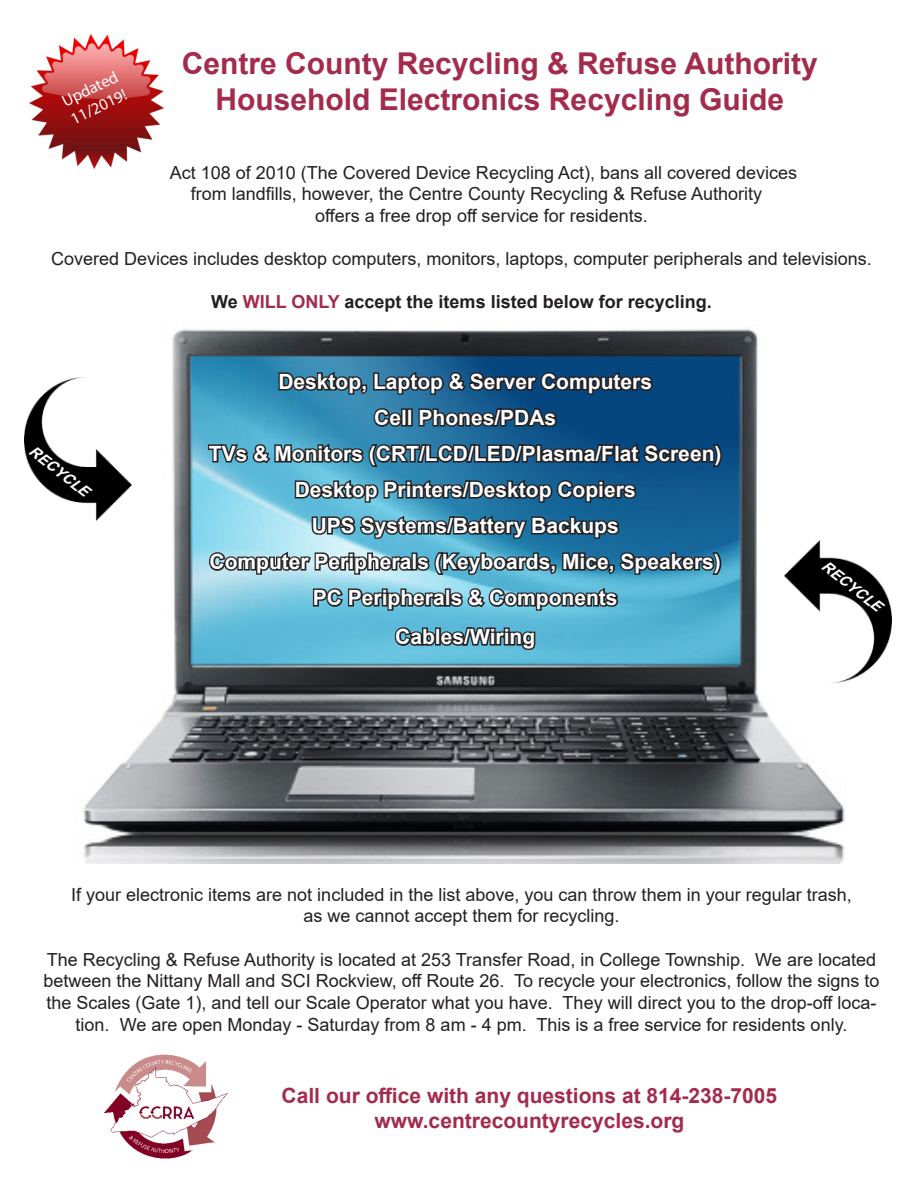
<style>
.page{position:relative;width:923px;height:1193px;background:#fff}
.page>*{position:absolute;margin:0;border:0;box-sizing:border-box;transform-origin:0 0}
.t1{font:700 30px "Arial";color:#a32b4c}
.t2{font:700 21px "Arial";color:#fff}
.t3{font:700 21px "Arial";color:#a32b4c}
.t4{font:18px/21.6px "Arial";color:#231f20;text-align:center}
.t5{font:700 18px "Arial";color:#231f20}
.t6{font:16.5px "Myriad Pro";color:#fff}
.t7{font:italic 700 15px "Arial";color:#fff}
.s1{color:#a32b4c}
</style>
<div class="page">
<img style="left:104px;top:1054px;width:124px;height:105px">
<img style="left:29px;top:34px;width:135px;height:135px">
<img style="left:76px;top:328px;width:769px;height:535px">
<svg style="left:277px;top:349px;width:378px;height:47px;background:#1e4764"></svg>
<svg style="left:206px;top:405px;width:518px;height:207px;background:#3e7692"></svg>
<svg style="left:392px;top:619px;width:145px;height:33px;background:#45798c"></svg>
<img style="left:25px;top:378px;width:106px;height:142px">
<img style="left:784px;top:540px;width:107px;height:142px">
<p class="t6" style="left:59px;top:93px;width:62px;rotate:-26deg">Updated</p>
<p class="t6" style="left:67px;top:111px;width:62px;rotate:-26deg">11/2019!</p>
<p class="t1" style="left:182px;top:43px;width:637px">Centre County Recycling &amp; Refuse Authority</p>
<p class="t1" style="left:215px;top:79px;width:570px">Household Electronics Recycling Guide</p>
<p class="t4" style="left:170px;top:161px;width:629px">Act 108 of 2010 (The Covered Device Recycling Act), bans all covered devices</p>
<p class="t4" style="left:191px;top:183px;width:573px">from landfills, however, the Centre County Recycling &amp; Refuse Authority</p>
<p class="t4" style="left:315px;top:205px;width:334px">offers a free drop off service for residents.</p>
<p class="t4" style="left:51px;top:248px;width:822px">Covered Devices includes desktop computers, monitors, laptops, computer peripherals and televisions.</p>
<p class="t5" style="left:211px;top:289px;width:502px">We <span class="s1">WILL ONLY</span> accept the items listed below for recycling.</p>
<p class="t7" style="left:38px;top:441px;width:73px;rotate:38deg">RECYCLE</p>
<p class="t2" style="left:278px;top:367px;width:375px">Desktop, Laptop &amp; Server Computers</p>
<p class="t2" style="left:374px;top:403px;width:184px">Cell Phones/PDAs</p>
<p class="t2" style="left:209px;top:439px;width:514px">TVs &amp; Monitors (CRT/LCD/LED/Plasma/Flat Screen)</p>
<p class="t2" style="left:295px;top:475px;width:342px">Desktop Printers/Desktop Copiers</p>
<p class="t2" style="left:312px;top:511px;width:308px">UPS Systems/Battery Backups</p>
<p class="t2" style="left:209px;top:547px;width:513px">Computer Peripherals (Keyboards, Mice, Speakers)</p>
<p class="t2" style="left:313px;top:583px;width:306px">PC Peripherals &amp; Components</p>
<p class="t2" style="left:395px;top:622px;width:141px">Cables/Wiring</p>
<p class="t7" style="left:830px;top:556px;width:73px;rotate:38deg">RECYCLE</p>
<p class="t4" style="left:71px;top:883px;width:782px">If your electronic items are not included in the list above, you can throw them in your regular trash,</p>
<p class="t4" style="left:303px;top:905px;width:318px">as we cannot accept them for recycling.</p>
<p class="t4" style="left:43px;top:948px;width:837px">The Recycling &amp; Refuse Authority is located at 253 Transfer Road, in College Township. We are located between the Nittany Mall and SCI Rockview, off Route 26. To recycle your electronics, follow the signs to the Scales (Gate 1), and tell our Scale Operator what you have. They will direct you to the drop-off loca&shy;tion. We are open Monday - Saturday from 8 am - 4 pm. This is a free service for residents only.</p>
<p class="t3" style="left:281px;top:1081px;width:497px">Call our office with any questions at 814-238-7005</p>
<p class="t3" style="left:374px;top:1106px;width:311px">www.centrecountyrecycles.org</p>
</div>
